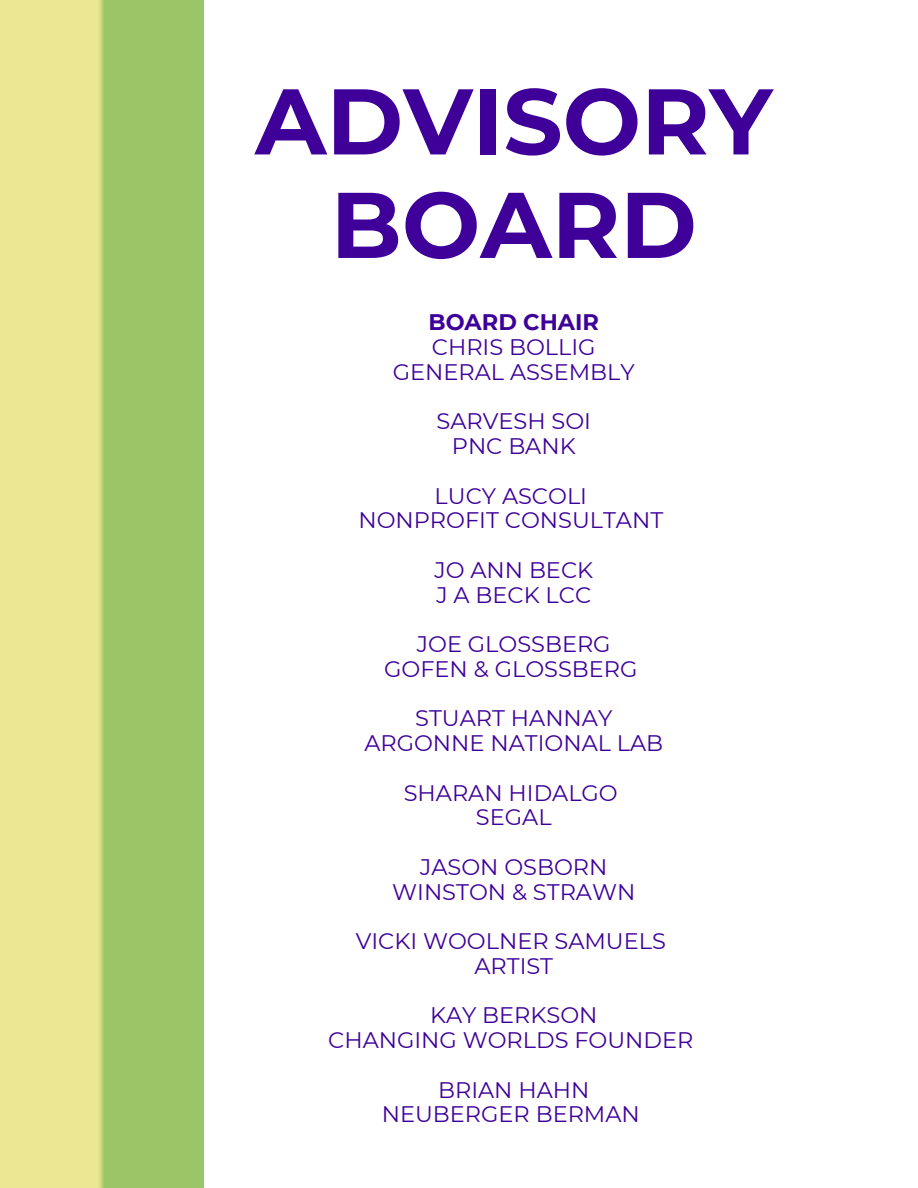
<style>
.page{position:relative;width:918px;height:1188px;background:#fff}
.page>*{position:absolute;margin:0;border:0;box-sizing:border-box;transform-origin:0 0}
.t1{font:700 93px/103.5px "Montserrat";color:#3e0099;text-align:center}
.t2{font:22.5px "Montserrat";color:#3e0099}
.t3{font:700 22.5px "Montserrat";color:#3e0099}
</style>
<div class="page">
<img style="left:0;top:0;width:204px;height:1188px">
<h1 class="t1" style="left:255px;top:69px;width:519px">ADVISORY<br>BOARD</h1>
<p class="t3" style="left:428px;top:308px;width:172px">BOARD CHAIR</p>
<p class="t2" style="left:432px;top:333px;width:165px">CHRIS BOLLIG</p>
<p class="t2" style="left:393px;top:358px;width:244px">GENERAL ASSEMBLY</p>
<p class="t2" style="left:437px;top:407px;width:156px">SARVESH SOI</p>
<p class="t2" style="left:452px;top:432px;width:125px">PNC BANK</p>
<p class="t2" style="left:435px;top:482px;width:154px">LUCY ASCOLI</p>
<p class="t2" style="left:358px;top:506px;width:306px">NONPROFIT CONSULTANT</p>
<p class="t2" style="left:434px;top:556px;width:160px">JO ANN BECK</p>
<p class="t2" style="left:436px;top:581px;width:156px">J A BECK LCC</p>
<p class="t2" style="left:417px;top:630px;width:195px">JOE GLOSSBERG</p>
<p class="t2" style="left:384px;top:655px;width:255px">GOFEN &amp; GLOSSBERG</p>
<p class="t2" style="left:415px;top:704px;width:199px">STUART HANNAY</p>
<p class="t2" style="left:364px;top:729px;width:300px">ARGONNE NATIONAL LAB</p>
<p class="t2" style="left:404px;top:779px;width:216px">SHARAN HIDALGO</p>
<p class="t2" style="left:476px;top:803px;width:77px">SEGAL</p>
<p class="t2" style="left:420px;top:853px;width:189px">JASON OSBORN</p>
<p class="t2" style="left:392px;top:878px;width:245px">WINSTON &amp; STRAWN</p>
<p class="t2" style="left:356px;top:927px;width:312px">VICKI WOOLNER SAMUELS</p>
<p class="t2" style="left:474px;top:952px;width:80px">ARTIST</p>
<p class="t2" style="left:430px;top:1001px;width:169px">KAY BERKSON</p>
<p class="t2" style="left:328px;top:1026px;width:367px">CHANGING WORLDS FOUNDER</p>
<p class="t2" style="left:438px;top:1076px;width:153px">BRIAN HAHN</p>
<p class="t2" style="left:382px;top:1100px;width:260px">NEUBERGER BERMAN</p>
</div>
